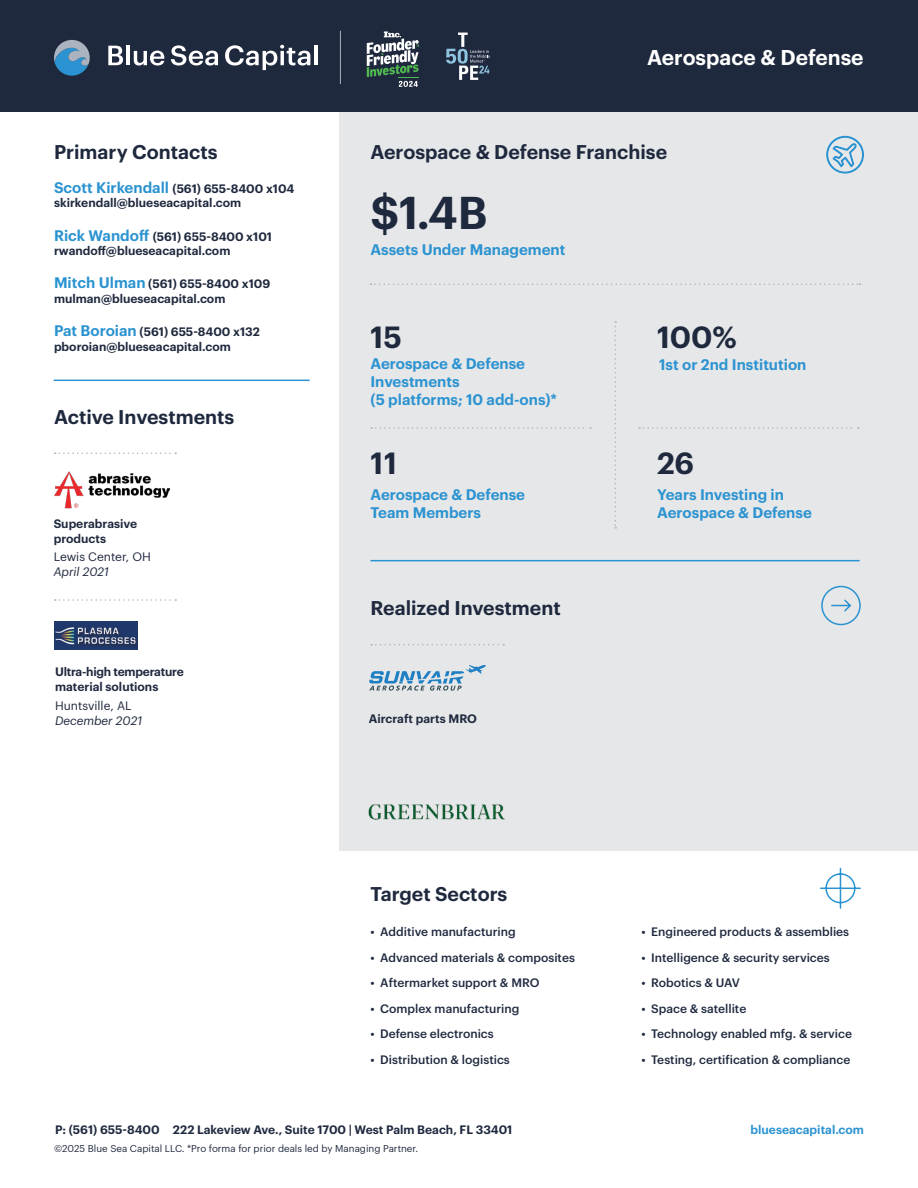
<style>
.page{position:relative;width:918px;height:1188px;background:#fff}
.page>*{position:absolute;margin:0;border:0;box-sizing:border-box;transform-origin:0 0}
.t1{font:600 45px "Graphik";color:#1f293e}
.t2{font:600 30px "Graphik";color:#1f293e}
.t3{font:600 21px "Graphik";color:#fff}
.Category_Heads{font:600 19.5px "Graphik";color:#1f293e}
.t4{font:600 15px/18px "Graphik";color:#2b93d1}
.Thombstone_Business_Type{font:600 12px/15px "Graphik";color:#1f293e}
.t5{font:500 12px "Graphik";color:#1f293e}
.Thombstone_Location{font:12px/15px "Graphik";color:#1f293e}
.Thombstone_Business_Type-2{font:600 12px/15px "Graphik";letter-spacing:-.02em;color:#1f293e}
.t6{font:600 12px "Graphik";color:#2b93d1}
.t7{font:9.75px "Graphik";color:#1f293e}
.s1{font-size:15px;color:#2b93d1}
.s2{font-style:italic}
</style>
<div class="page">
<div style="left:339px;top:105px;width:579px;height:746px;background:#e6e7e8"></div>
<hr style="left:370px;top:560px;width:490px;height:1px;background:#2b93d1">
<svg style="left:821px;top:585px;width:40px;height:41px"></svg>
<svg style="left:55px;top:599px;width:121px;height:2px"></svg>
<svg style="left:55px;top:453px;width:121px;height:1px"></svg>
<img style="left:55px;top:471px;width:115px;height:38px">
<svg style="left:820px;top:867px;width:41px;height:42px"></svg>
<svg style="left:826px;top:136px;width:38px;height:37px"></svg>
<img style="left:54px;top:622px;width:83px;height:28px">
<hr style="left:54px;top:380px;width:256px;height:1px;background:#2b93d1">
<svg style="left:370px;top:283px;width:491px;height:2px"></svg>
<svg style="left:615px;top:321px;width:1px;height:208px"></svg>
<svg style="left:371px;top:427px;width:220px;height:2px"></svg>
<svg style="left:639px;top:427px;width:220px;height:2px"></svg>
<svg style="left:369px;top:665px;width:117px;height:26px"></svg>
<img style="left:368px;top:804px;width:137px;height:16px">
<svg style="left:371px;top:644px;width:133px;height:1px"></svg>
<div style="left:0;top:0;width:918px;height:112px;background:#1f293e"></div>
<svg style="left:108px;top:46px;width:15px;height:19px"></svg>
<hr style="left:126px;top:46px;width:4px;height:19px;background:#fff">
<svg style="left:134px;top:51px;width:30px;height:14px"></svg>
<svg style="left:171px;top:45px;width:47px;height:20px"></svg>
<svg style="left:225px;top:45px;width:85px;height:25px"></svg>
<hr style="left:314px;top:46px;width:4px;height:19px;background:#fff">
<svg style="left:54px;top:40px;width:36px;height:36px"></svg>
<svg style="left:446px;top:33px;width:44px;height:47px"></svg>
<hr style="left:340px;top:31px;width:1px;height:53px;background:#acb3c0">
<svg style="left:367px;top:31px;width:52px;height:56px"></svg>
<p class="Category_Heads" style="left:54px;top:137px;width:165px">Primary Contacts</p>
<p class="Thombstone_Business_Type" style="left:54px;top:180px;width:242px"><span class="s1">Scott Kirkendall</span> (561) 655-8400 x104</p>
<p class="Thombstone_Business_Type" style="left:54px;top:194px;width:189px">skirkendall@blueseacapital.com</p>
<p class="Thombstone_Business_Type" style="left:54px;top:228px;width:220px"><span class="s1">Rick Wandoff</span> (561) 655-8400 x101</p>
<p class="Thombstone_Business_Type" style="left:54px;top:242px;width:178px">rwandoff@blueseacapital.com</p>
<p class="Thombstone_Business_Type" style="left:54px;top:275px;width:218px"><span class="s1">Mitch Ulman</span> (561) 655-8400 x109</p>
<p class="Thombstone_Business_Type" style="left:54px;top:290px;width:173px">mulman@blueseacapital.com</p>
<p class="Thombstone_Business_Type" style="left:54px;top:323px;width:207px"><span class="s1">Pat Boroian</span> (561) 655-8400 x132</p>
<p class="Thombstone_Business_Type" style="left:54px;top:338px;width:178px">pboroian@blueseacapital.com</p>
<p class="Category_Heads" style="left:54px;top:402px;width:182px">Active Investments</p>
<p class="Thombstone_Business_Type" style="left:54px;top:515px;width:85px">Superabrasive products</p>
<p class="Thombstone_Location" style="left:54px;top:549px;width:99px">Lewis Center, OH<br><span class="s2">April 2021</span></p>
<p class="Thombstone_Business_Type-2" style="left:55px;top:663px;width:130px">Ultra-high temperature material solutions</p>
<p class="Thombstone_Location" style="left:55px;top:697px;width:89px">Huntsville, AL<br><span class="s2">December 2021</span></p>
<p class="t3" style="left:647px;top:41px;width:218px">Aerospace &amp; Defense</p>
<p class="Category_Heads" style="left:370px;top:137px;width:298px">Aerospace &amp; Defense Franchise</p>
<p class="t1" style="left:370px;top:178px;width:118px">$1.4B</p>
<p class="t4" style="left:370px;top:240px;width:196px">Assets Under Management</p>
<p class="t2" style="left:370px;top:314px;width:33px">15</p>
<p class="t4" style="left:370px;top:353px;width:188px">Aerospace &amp; Defense<br>Investments<br>(5 platforms; 10 add-ons)*</p>
<p class="t2" style="left:370px;top:440px;width:28px">11</p>
<p class="t4" style="left:370px;top:484px;width:156px">Aerospace &amp; Defense<br>Team Members</p>
<p class="Category_Heads" style="left:370px;top:593px;width:192px">Realized Investment</p>
<p class="Thombstone_Business_Type" style="left:369px;top:710px;width:110px">Aircraft parts MRO</p>
<p class="Category_Heads" style="left:370px;top:879px;width:139px">Target Sectors</p>
<p class="t5" style="left:370px;top:923px;width:147px">• Additive manufacturing</p>
<p class="t5" style="left:370px;top:948px;width:206px">• Advanced materials &amp; composites</p>
<p class="t5" style="left:370px;top:974px;width:171px">• Aftermarket support &amp; MRO</p>
<p class="t5" style="left:370px;top:999px;width:150px">• Complex manufacturing</p>
<p class="t5" style="left:370px;top:1025px;width:125px">• Defense electronics</p>
<p class="t5" style="left:370px;top:1050px;width:141px">• Distribution &amp; logistics</p>
<p class="t2" style="left:657px;top:314px;width:81px">100%</p>
<p class="t4" style="left:659px;top:354px;width:149px">1st or 2nd Institution</p>
<p class="t2" style="left:657px;top:440px;width:39px">26</p>
<p class="t4" style="left:657px;top:484px;width:156px">Years Investing in<br>Aerospace &amp; Defense</p>
<p class="t5" style="left:641px;top:923px;width:209px">• Engineered products &amp; assemblies</p>
<p class="t5" style="left:641px;top:948px;width:190px">• Intelligence &amp; security services</p>
<p class="t5" style="left:641px;top:974px;width:100px">• Robotics &amp; UAV</p>
<p class="t5" style="left:641px;top:999px;width:107px">• Space &amp; satellite</p>
<p class="t5" style="left:641px;top:1025px;width:212px">• Technology enabled mfg. &amp; service</p>
<p class="t5" style="left:641px;top:1050px;width:211px">• Testing, certification &amp; compliance</p>
<p class="Thombstone_Business_Type" style="left:55px;top:1121px;width:459px">P: (561) 655-8400 222 Lakeview Ave., Suite 1700 | West Palm Beach, FL 33401</p>
<p class="t6" style="left:751px;top:1120px;width:115px">blueseacapital.com</p>
<p class="t7" style="left:54px;top:1141px;width:366px">©2025 Blue Sea Capital LLC. *Pro forma for prior deals led by Managing Partner.</p>
</div>
